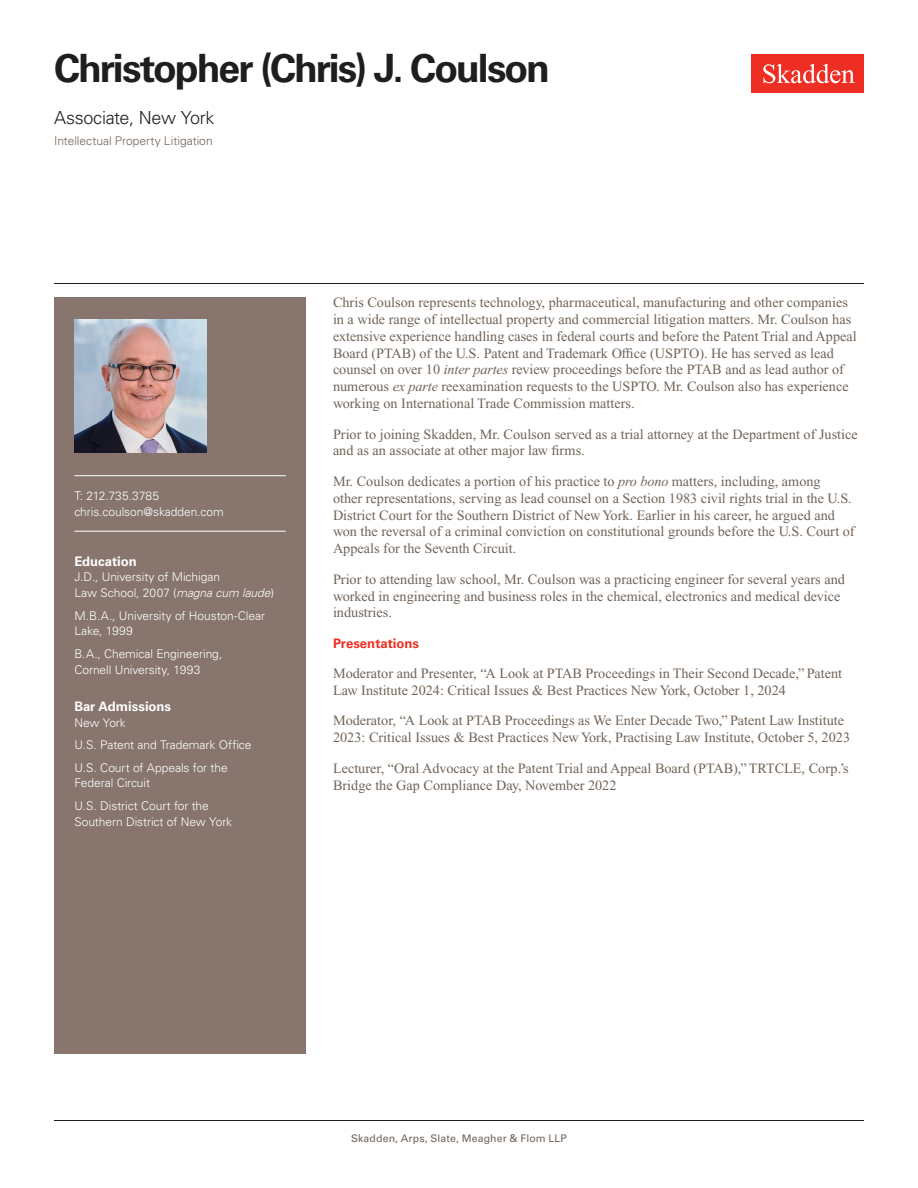
<style>
.page{position:relative;width:918px;height:1188px;background:#fff}
.page>*{position:absolute;margin:0;border:0;box-sizing:border-box;transform-origin:0 0}
.Name{font:700 39px "Univers LT Std";letter-spacing:-.05em;color:#1e1e1d}
.Title_and_Office{font:300 18px "Univers LT Std";letter-spacing:-.015em;color:#1e1e1d}
.Main_Body{font:14.25px/16.8px "Times New Roman PS Std";color:#726458}
.Bar_Admission_Education{font:700 13.2px "Univers LT Std";letter-spacing:-.005em;color:#fff}
.Main_Body-2{font:700 13.2px "Univers LT Std";color:#ee2e22}
.Sidebar_text{font:300 12px/15.8px "Univers LT Std";letter-spacing:-.005em;color:#fff}
.Practice{font:300 12px "Univers LT Std";color:#726458}
.Email{font:300 12px "Univers LT Std";letter-spacing:-.005em;color:#fff}
.Phone_Number{font:300 12px "Univers LT Std";color:#fff}
.Folio{font:10.5px "Univers LT Std";letter-spacing:.01em;color:#726458}
.s1{font-style:italic}
</style>
<div class="page">
<div style="left:752px;top:54px;width:112px;height:39px;background:#ee2e22"></div>
<svg style="left:763px;top:64px;width:92px;height:19px"></svg>
<div style="left:54px;top:297px;width:252px;height:756px;background:#87756e"></div>
<hr style="left:74px;top:475px;width:212px;height:1px;background:#fff">
<hr style="left:74px;top:531px;width:212px;height:1px;background:#fff">
<img style="left:74px;top:320px;width:132px;height:132px">
<hr style="left:54px;top:1120px;width:810px;height:1px;background:#1e1e1d">
<hr style="left:54px;top:283px;width:810px;height:1px;background:#1e1e1d">
<h1 class="Name" style="left:54px;top:46px;width:498px">Christopher (Chris) J. Coulson</h1>
<h2 class="Title_and_Office" style="left:54px;top:107px;width:162px">Associate, New York</h2>
<h3 class="Practice" style="left:54px;top:134px;width:160px">Intellectual Property Litigation</h3>
<p class="Phone_Number" style="left:74px;top:489px;width:86px">T: 212.735.3785</p>
<p class="Email" style="left:74px;top:504px;width:151px">chris.coulson@skadden.com</p>
<p class="Bar_Admission_Education" style="left:74px;top:553px;width:64px">Education</p>
<p class="Sidebar_text" style="left:74px;top:569px;width:201px">J.D., University of Michigan<br>Law School, 2007 (<span class="s1">magna cum laude</span>)</p>
<p class="Sidebar_text" style="left:74px;top:608px;width:192px">M.B.A., University of Houston-Clear<br>Lake, 1999</p>
<p class="Sidebar_text" style="left:74px;top:646px;width:150px">B.A., Chemical Engineering,<br>Cornell University, 1993</p>
<p class="Bar_Admission_Education" style="left:74px;top:698px;width:98px">Bar Admissions</p>
<p class="Sidebar_text" style="left:74px;top:714px;width:53px">New York</p>
<p class="Sidebar_text" style="left:74px;top:737px;width:179px">U.S. Patent and Trademark Office</p>
<p class="Sidebar_text" style="left:74px;top:759px;width:155px">U.S. Court of Appeals for the<br>Federal Circuit</p>
<p class="Sidebar_text" style="left:74px;top:798px;width:159px">U.S. District Court for the<br>Southern District of New York</p>
<p class="Main_Body" style="left:333px;top:294px;width:525px">Chris Coulson represents technology, pharmaceutical, manufacturing and other companies in a wide range of intellectual property and commercial litigation matters. Mr. Coulson has extensive experience handling cases in federal courts and before the Patent Trial and Appeal Board (PTAB) of the U.S. Patent and Trademark Office (USPTO). He has served as lead counsel on over 10 <span class="s1">inter partes</span> review proceedings before the PTAB and as lead author of numerous <span class="s1">ex parte</span> reexamination requests to the USPTO. Mr. Coulson also has experience working on International Trade Commission matters.</p>
<p class="Main_Body" style="left:333px;top:425px;width:526px">Prior to joining Skadden, Mr. Coulson served as a trial attorney at the Department of Justice and as an associate at other major law firms.</p>
<p class="Main_Body" style="left:333px;top:473px;width:523px">Mr. Coulson dedicates a portion of his practice to <span class="s1">pro bono</span> matters, including, among<br>other representations, serving as lead counsel on a Section 1983 civil rights trial in the U.S.<br>District Court for the Southern District of New York. Earlier in his career, he argued and won the reversal of a criminal conviction on constitutional grounds before the U.S. Court of Appeals for the Seventh Circuit.</p>
<p class="Main_Body" style="left:333px;top:571px;width:513px">Prior to attending law school, Mr. Coulson was a practicing engineer for several years and worked in engineering and business roles in the chemical, electronics and medical device industries.</p>
<p class="Main_Body-2" style="left:333px;top:635px;width:87px">Presentations</p>
<p class="Main_Body" style="left:333px;top:665px;width:511px">Moderator and Presenter, “A Look at PTAB Proceedings in Their Second Decade,” Patent<br>Law Institute 2024: Critical Issues &amp; Best Practices New York, October 1, 2024</p>
<p class="Main_Body" style="left:333px;top:712px;width:519px">Moderator, “A Look at PTAB Proceedings as We Enter Decade Two,” Patent Law Institute<br>2023: Critical Issues &amp; Best Practices New York, Practising Law Institute, October 5, 2023</p>
<p class="Main_Body" style="left:333px;top:760px;width:517px">Lecturer, “Oral Advocacy at the Patent Trial and Appeal Board (PTAB),” TRTCLE, Corp.’s<br>Bridge the Gap Compliance Day, November 2022</p>
<p class="Folio" style="left:351px;top:1132px;width:217px">Skadden, Arps, Slate, Meagher &amp; Flom LLP</p>
</div>
